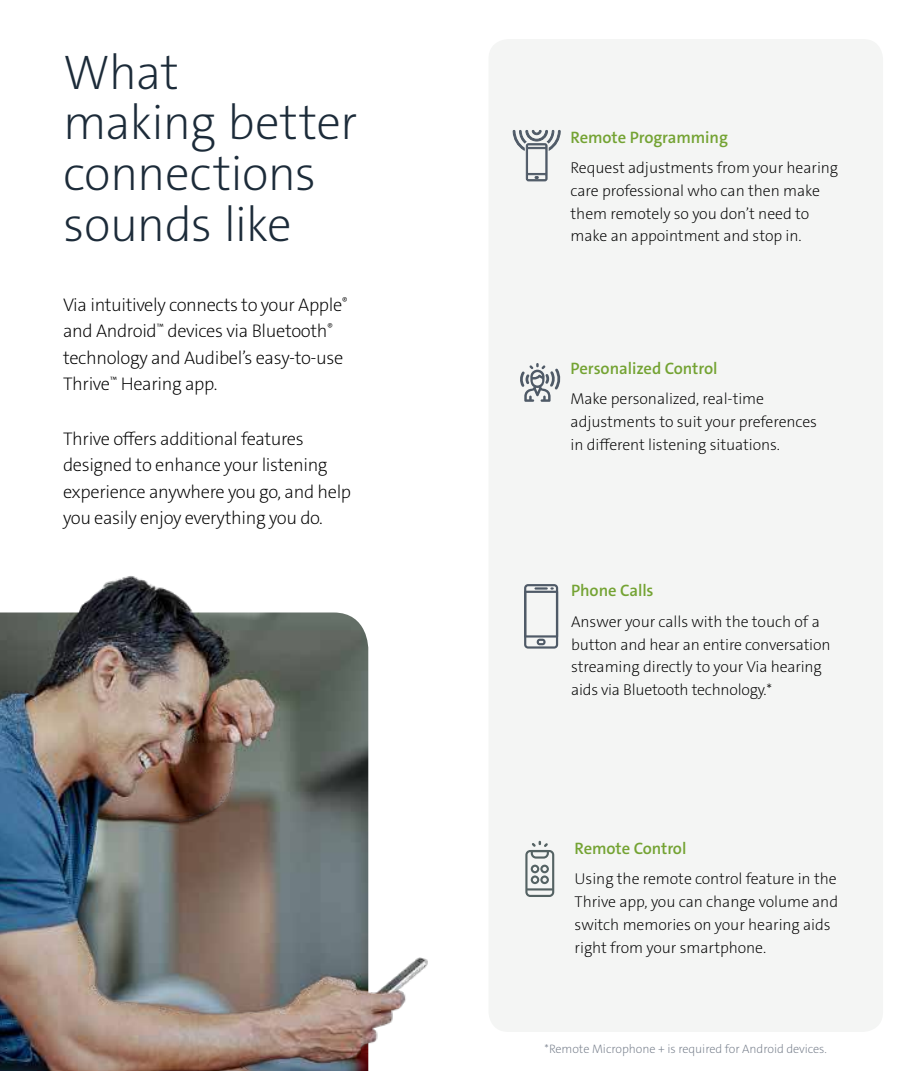
<style>
.page{position:relative;width:914px;height:1071px;background:#fff}
.page>*{position:absolute;margin:0;border:0;box-sizing:border-box;transform-origin:0 0}
.t1{font:200 49px/50.8px "The Sans C5";letter-spacing:-.015em;color:#1c2b39}
.t2{font:200 18.38px/26.2px "The Sans C5";letter-spacing:-.02em;color:#000}
.t3{font:600 16.62px "The Sans C5";letter-spacing:-.005em;color:#74a333}
.t4{font:200 15.75px/22.8px "The Sans C5";letter-spacing:-.005em;color:#000}
.t5{font:200 12.25px "The Sans C5";letter-spacing:-.005em;color:#757d8a}
</style>
<div class="page">
<div style="left:488px;top:39px;width:395px;height:993px;background:#f4f5f4;border-radius:20px"></div>
<svg style="left:512px;top:130px;width:48px;height:51px"></svg>
<svg style="left:520px;top:363px;width:41px;height:39px"></svg>
<svg style="left:524px;top:584px;width:34px;height:65px"></svg>
<svg style="left:525px;top:841px;width:29px;height:56px"></svg>
<img style="left:0;top:576px;width:428px;height:493px">
<h1 class="t1" style="left:63px;top:47px;width:296px">What<br>making better connections sounds like</h1>
<p class="t2" style="left:63px;top:292px;width:286px">Via intuitively connects to your Apple<sup>® </sup>and Android<sup>™</sup> devices via Bluetooth<sup>® </sup>technology and Audibel’s easy-to-use Thrive<sup>™</sup> Hearing app.</p>
<p class="t2" style="left:63px;top:426px;width:290px">Thrive offers additional features designed to enhance your listening experience anywhere you go, and help you easily enjoy everything you do.</p>
<p class="t3" style="left:570px;top:126px;width:159px">Remote Programming</p>
<p class="t4" style="left:570px;top:157px;width:269px">Request adjustments from your hearing care professional who can then make them remotely so you don’t need to make an appointment and stop in.</p>
<p class="t3" style="left:570px;top:357px;width:148px">Personalized Control</p>
<p class="t4" style="left:570px;top:388px;width:248px">Make personalized, real-time adjustments to suit your preferences in different listening situations.</p>
<p class="t3" style="left:571px;top:580px;width:84px">Phone Calls</p>
<p class="t4" style="left:571px;top:610px;width:261px">Answer your calls with the touch of a button and hear an entire conversation streaming directly to your Via hearing aids via Bluetooth technology.*</p>
<p class="t3" style="left:574px;top:838px;width:113px">Remote Control</p>
<p class="t4" style="left:574px;top:868px;width:265px">Using the remote control feature in the Thrive app, you can change volume and switch memories on your hearing aids right from your smartphone.</p>
<p class="t5" style="left:544px;top:1041px;width:284px">*Remote Microphone + is required for Android devices.</p>
</div>
